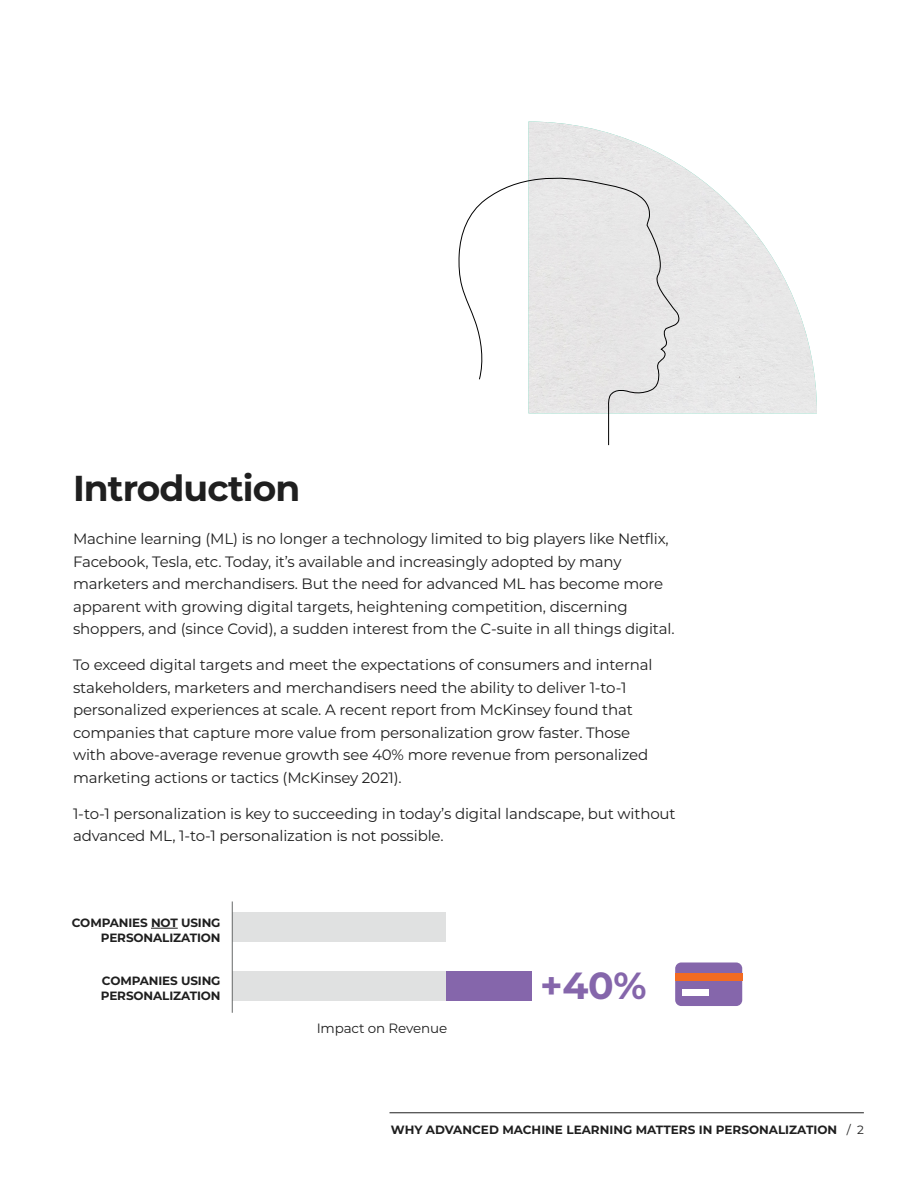
<style>
.page{position:relative;width:918px;height:1188px;background:#fff}
.page>*{position:absolute;margin:0;border:0;box-sizing:border-box;transform-origin:0 0}
.t1{font:700 37.8px "Montserrat";color:#8566ab}
.t2{font:700 36px "Montserrat";letter-spacing:-.025em;color:#1f1f1f}
.t3{font:15px/22.5px "Montserrat";letter-spacing:-.01em;color:#1f1f1f}
.t4{font:13.5px "Montserrat";letter-spacing:-.01em;color:#1f1f1f}
.t5{font:700 12px/15px "Montserrat";letter-spacing:-.01em;color:#1f1f1f}
.s1{font-weight:400}
</style>
<div class="page">
<hr style="left:390px;top:1112px;width:474px;height:1px;background:#1f1f1f">
<img style="left:528px;top:122px;width:289px;height:291px">
<svg style="left:458px;top:176px;width:225px;height:270px"></svg>
<div style="left:233px;top:971px;width:298px;height:30px;background:#e0e1e1"></div>
<div style="left:233px;top:912px;width:213px;height:30px;background:#e0e1e1"></div>
<div style="left:446px;top:971px;width:85px;height:30px;background:#8566ab"></div>
<hr style="left:232px;top:902px;width:1px;height:111px;background:#666969">
<svg style="left:151px;top:928px;width:27px;height:1px"></svg>
<div style="left:675px;top:962px;width:67px;height:44px;background:#8566ab;border-radius:6px"></div>
<div style="left:675px;top:973px;width:67px;height:8px;background:#f36b21"></div>
<div style="left:683px;top:989px;width:26px;height:7px;background:#fff"></div>
<h2 class="t2" style="left:73px;top:463px;width:229px">Introduction</h2>
<p class="t3" style="left:73px;top:527px;width:603px">Machine learning (ML) is no longer a technology limited to big players like Netflix, Facebook, Tesla, etc. Today, it’s available and increasingly adopted by many marketers and merchandisers. But the need for advanced ML has become more apparent with growing digital targets, heightening competition, discerning shoppers, and (since Covid), a sudden interest from the C-suite in all things digital.</p>
<p class="t3" style="left:73px;top:653px;width:581px">To exceed digital targets and meet the expectations of consumers and internal stakeholders, marketers and merchandisers need the ability to deliver 1-to-1 personalized experiences at scale. A recent report from McKinsey found that companies that capture more value from personalization grow faster. Those with above-average revenue growth see 40% more revenue from personalized marketing actions or tactics (McKinsey 2021).</p>
<p class="t3" style="left:73px;top:802px;width:604px">1-to-1 personalization is key to succeeding in today’s digital landscape, but without advanced ML, 1-to-1 personalization is not possible.</p>
<p class="t5" style="left:72px;top:915px;width:150px;text-align:right">COMPANIES NOT USING<br>PERSONALIZATION</p>
<p class="t5" style="left:101px;top:973px;width:121px">COMPANIES USING<br>PERSONALIZATION</p>
<p class="t4" style="left:317px;top:1019px;width:132px">Impact on Revenue</p>
<h1 class="t1" style="left:540px;top:958px;width:108px">+40%</h1>
<p class="t5" style="left:391px;top:1122px;width:474px">WHY ADVANCED MACHINE LEARNING MATTERS IN PERSONALIZATION <span class="s1">/ 2</span></p>
</div>
